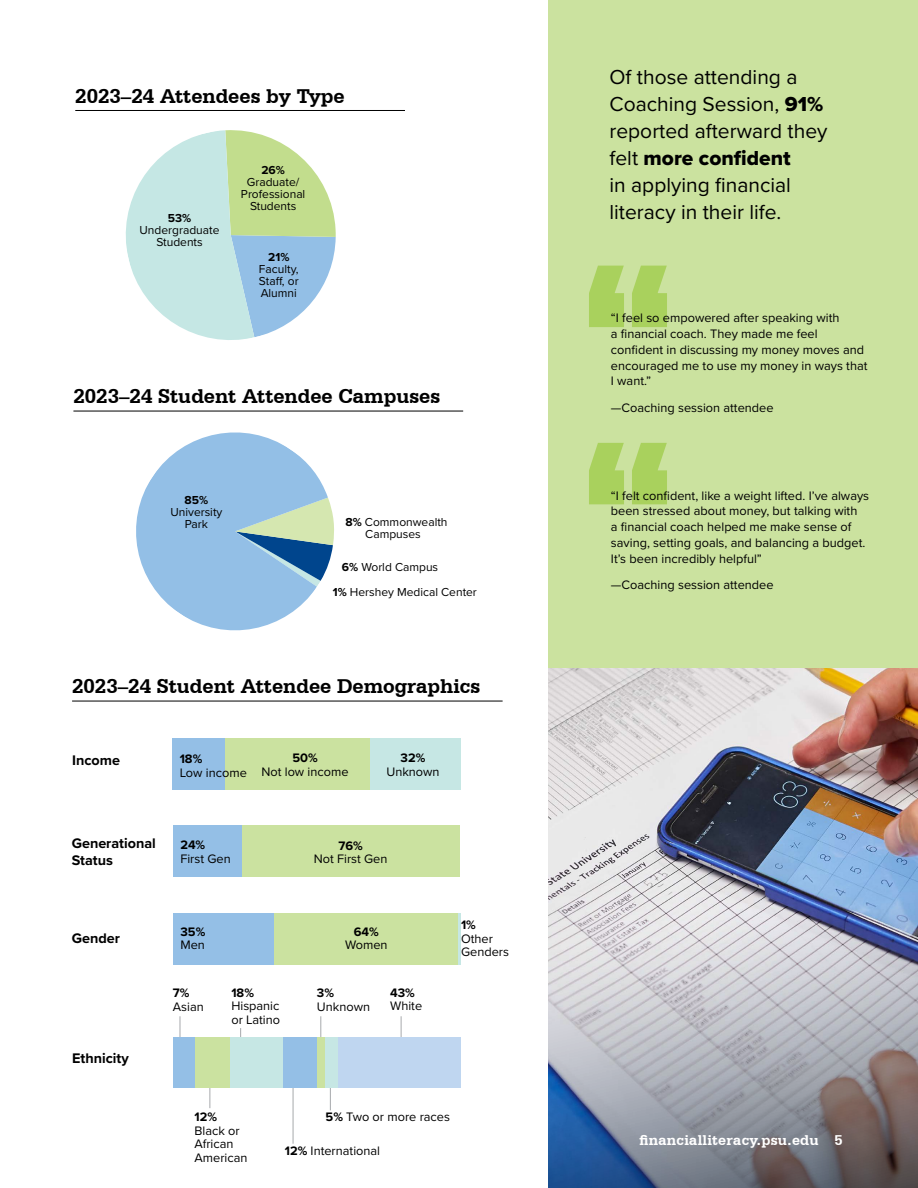
<style>
.page{position:relative;width:918px;height:1188px;background:#fff}
.page>*{position:absolute;margin:0;border:0;box-sizing:border-box;transform-origin:0 0}
.ByTheNumbers_Base{font:21px/27px "Proxima Nova";color:#000}
.EOY_ChartHeader_RuleBelow{font:700 21px "Serifa BT";color:#000}
.Header_SpanColumn{font:700 15px "Serifa BT";letter-spacing:.02em;color:#fff}
.ByTheNumbers_Base-2{font:700 14.4px/16.5px "Proxima Nova";color:#000}
.ByTheNumbers_Base-3{font:12.75px/15.8px "Proxima Nova";color:#000}
.ByTheNumbers_Base-4{font:700 12.75px "Proxima Nova";color:#000}
.ByTheNumbers_Base-5{font:12px/12px "Proxima Nova";color:#000;text-align:center}
.ByTheNumbers_Base-6{font:700 12px "Proxima Nova";color:#000}
.s1{font-weight:700}
.s2{font-family:"Proxima Nova Extrabld"}
</style>
<div class="page">
<hr style="left:210px;top:1076px;width:1px;height:32px;background:#a7a9ac">
<hr style="left:330px;top:1075px;width:1px;height:35px;background:#a7a9ac">
<hr style="left:293px;top:1081px;width:1px;height:63px;background:#a7a9ac">
<svg style="left:180px;top:1016px;width:1px;height:21px"></svg>
<svg style="left:320px;top:1016px;width:1px;height:21px"></svg>
<svg style="left:401px;top:1016px;width:1px;height:21px"></svg>
<div style="left:338px;top:1037px;width:123px;height:51px;background:#bfd6f0"></div>
<div style="left:324px;top:1037px;width:14px;height:51px;background:#c6e7e4"></div>
<div style="left:317px;top:1037px;width:7px;height:51px;background:#cbe2a0"></div>
<div style="left:283px;top:1037px;width:34px;height:51px;background:#94bfe6"></div>
<div style="left:230px;top:1037px;width:53px;height:51px;background:#c6e7e4"></div>
<div style="left:195px;top:1037px;width:35px;height:51px;background:#cbe2a0"></div>
<div style="left:173px;top:1037px;width:22px;height:51px;background:#94bfe6"></div>
<hr style="left:458px;top:913px;width:3px;height:51px;background:#c6e7e4">
<div style="left:273px;top:913px;width:185px;height:51px;background:#cbe2a0"></div>
<div style="left:173px;top:913px;width:100px;height:51px;background:#94bfe6"></div>
<div style="left:241px;top:826px;width:219px;height:51px;background:#cbe2a0"></div>
<div style="left:173px;top:826px;width:68px;height:51px;background:#94bfe6"></div>
<div style="left:370px;top:739px;width:91px;height:51px;background:#c6e7e4"></div>
<div style="left:225px;top:739px;width:145px;height:51px;background:#cbe2a0"></div>
<div style="left:172px;top:739px;width:53px;height:51px;background:#94bfe6"></div>
<div style="left:548px;top:0;width:370px;height:669px;background:#cbe29f"></div>
<svg style="left:589px;top:266px;width:78px;height:61px"></svg>
<svg style="left:328px;top:498px;width:6px;height:67px"></svg>
<svg style="left:136px;top:432px;width:192px;height:199px;fill:#93bfe6"></svg>
<svg style="left:125px;top:130px;width:211px;height:210px"></svg>
<img style="left:548px;top:669px;width:370px;height:112px">
<svg style="left:589px;top:443px;width:78px;height:61px"></svg>
<svg style="left:548px;top:781px;width:370px;height:407px;background:#9da2b0"></svg>
<hr style="left:72px;top:701px;width:431px;height:1px;background:#000">
<hr style="left:73px;top:411px;width:390px;height:1px;background:#000">
<hr style="left:75px;top:110px;width:330px;height:1px;background:#000">
<p class="EOY_ChartHeader_RuleBelow" style="left:75px;top:83px;width:271px">2023–24 Attendees by Type</p>
<p class="ByTheNumbers_Base-6" style="left:168px;top:209px;width:25px">53%</p>
<p class="ByTheNumbers_Base-5" style="left:140px;top:224px;width:81px">Undergraduate<br>Students</p>
<p class="ByTheNumbers_Base-6" style="left:261px;top:161px;width:25px">26%</p>
<p class="ByTheNumbers_Base-5" style="left:241px;top:175px;width:66px">Graduate/<br>Professional</p>
<p class="ByTheNumbers_Base-5" style="left:250px;top:199px;width:48px">Students</p>
<p class="ByTheNumbers_Base-6" style="left:268px;top:248px;width:23px">21%</p>
<p class="ByTheNumbers_Base-5" style="left:259px;top:262px;width:41px;text-align:left">Faculty,<br>Staff, or</p>
<p class="ByTheNumbers_Base-5" style="left:261px;top:286px;width:38px">Alumni</p>
<p class="EOY_ChartHeader_RuleBelow" style="left:73px;top:383px;width:368px">2023–24 Student Attendee Campuses</p>
<p class="ByTheNumbers_Base-6" style="left:185px;top:491px;width:25px">85%</p>
<p class="ByTheNumbers_Base-5" style="left:170px;top:505px;width:53px">University<br>Park</p>
<p class="ByTheNumbers_Base-5" style="left:346px;top:515px;width:104px"><span class="s1">8%</span> Commonwealth</p>
<p class="ByTheNumbers_Base-5" style="left:365px;top:527px;width:57px">Campuses</p>
<p class="ByTheNumbers_Base-5" style="left:342px;top:561px;width:98px"><span class="s1">6%</span> World Campus</p>
<p class="ByTheNumbers_Base-5" style="left:333px;top:585px;width:146px"><span class="s1">1%</span> Hershey Medical Center</p>
<p class="EOY_ChartHeader_RuleBelow" style="left:72px;top:673px;width:410px">2023–24 Student Attendee Demographics</p>
<p class="ByTheNumbers_Base-2" style="left:72px;top:752px;width:49px">Income</p>
<p class="ByTheNumbers_Base-4" style="left:180px;top:749px;width:24px">18%</p>
<p class="ByTheNumbers_Base-3" style="left:180px;top:764px;width:69px">Low income</p>
<p class="ByTheNumbers_Base-4" style="left:292px;top:749px;width:27px">50%</p>
<p class="ByTheNumbers_Base-3" style="left:261px;top:763px;width:89px">Not low income</p>
<p class="ByTheNumbers_Base-4" style="left:401px;top:749px;width:26px">32%</p>
<p class="ByTheNumbers_Base-3" style="left:386px;top:763px;width:55px">Unknown</p>
<p class="ByTheNumbers_Base-2" style="left:72px;top:835px;width:86px">Generational<br>Status</p>
<p class="ByTheNumbers_Base-4" style="left:180px;top:835px;width:26px">24%</p>
<p class="ByTheNumbers_Base-3" style="left:180px;top:850px;width:52px">First Gen</p>
<p class="ByTheNumbers_Base-4" style="left:338px;top:836px;width:26px">76%</p>
<p class="ByTheNumbers_Base-3" style="left:314px;top:851px;width:75px">Not First Gen</p>
<p class="ByTheNumbers_Base-2" style="left:72px;top:930px;width:50px">Gender</p>
<p class="ByTheNumbers_Base-2" style="left:72px;top:1050px;width:58px">Ethnicity</p>
<p class="ByTheNumbers_Base-4" style="left:180px;top:922px;width:26px">35%</p>
<p class="ByTheNumbers_Base-3" style="left:180px;top:937px;width:26px">Men</p>
<p class="ByTheNumbers_Base-4" style="left:173px;top:983px;width:18px">7%</p>
<p class="ByTheNumbers_Base-3" style="left:173px;top:998px;width:32px">Asian</p>
<p class="ByTheNumbers_Base-4" style="left:231px;top:983px;width:24px">18%</p>
<p class="ByTheNumbers_Base-3" style="left:231px;top:998px;width:50px">Hispanic</p>
<p class="ByTheNumbers_Base-3" style="left:231px;top:1011px;width:50px">or Latino</p>
<p class="ByTheNumbers_Base-4" style="left:354px;top:922px;width:27px">64%</p>
<p class="ByTheNumbers_Base-3" style="left:345px;top:937px;width:44px">Women</p>
<p class="ByTheNumbers_Base-4" style="left:317px;top:983px;width:19px">3%</p>
<p class="ByTheNumbers_Base-3" style="left:317px;top:998px;width:55px">Unknown</p>
<p class="ByTheNumbers_Base-4" style="left:390px;top:983px;width:26px">43%</p>
<p class="ByTheNumbers_Base-3" style="left:390px;top:998px;width:34px">White</p>
<p class="ByTheNumbers_Base-4" style="left:461px;top:915px;width:16px">1%</p>
<p class="ByTheNumbers_Base-3" style="left:461px;top:930px;width:33px">Other</p>
<p class="ByTheNumbers_Base-3" style="left:461px;top:943px;width:49px">Genders</p>
<p class="ByTheNumbers_Base-4" style="left:195px;top:1107px;width:24px">12%</p>
<p class="ByTheNumbers_Base-3" style="left:195px;top:1123px;width:55px;line-height:13.5px">Black or<br>African<br>American</p>
<p class="ByTheNumbers_Base-3" style="left:326px;top:1109px;width:126px"><span class="s1">5%</span> Two or more races</p>
<p class="ByTheNumbers_Base-3" style="left:285px;top:1143px;width:97px"><span class="s1">12%</span> International</p>
<p class="ByTheNumbers_Base" style="left:610px;top:63px;width:219px">Of those attending a<br>Coaching Session, <span class="s2">91% </span>reported afterward they felt <span class="s2">more confident<br></span>in applying financial literacy in their life.</p>
<p class="ByTheNumbers_Base-3" style="left:611px;top:310px;width:258px">“I feel so empowered after speaking with<br>a financial coach. They made me feel confident in discussing my money moves and encouraged me to use my money in ways that I want.”</p>
<p class="ByTheNumbers_Base-3" style="left:611px;top:399px;width:164px">—Coaching session attendee</p>
<p class="ByTheNumbers_Base-3" style="left:611px;top:487px;width:260px">“I felt confident, like a weight lifted. I’ve always been stressed about money, but talking with<br>a financial coach helped me make sense of saving, setting goals, and balancing a budget.<br>It’s been incredibly helpful”</p>
<p class="ByTheNumbers_Base-3" style="left:611px;top:576px;width:164px">—Coaching session attendee</p>
<p class="Header_SpanColumn" style="left:639px;top:1131px;width:205px">financialliteracy.psu.edu 5</p>
</div>
